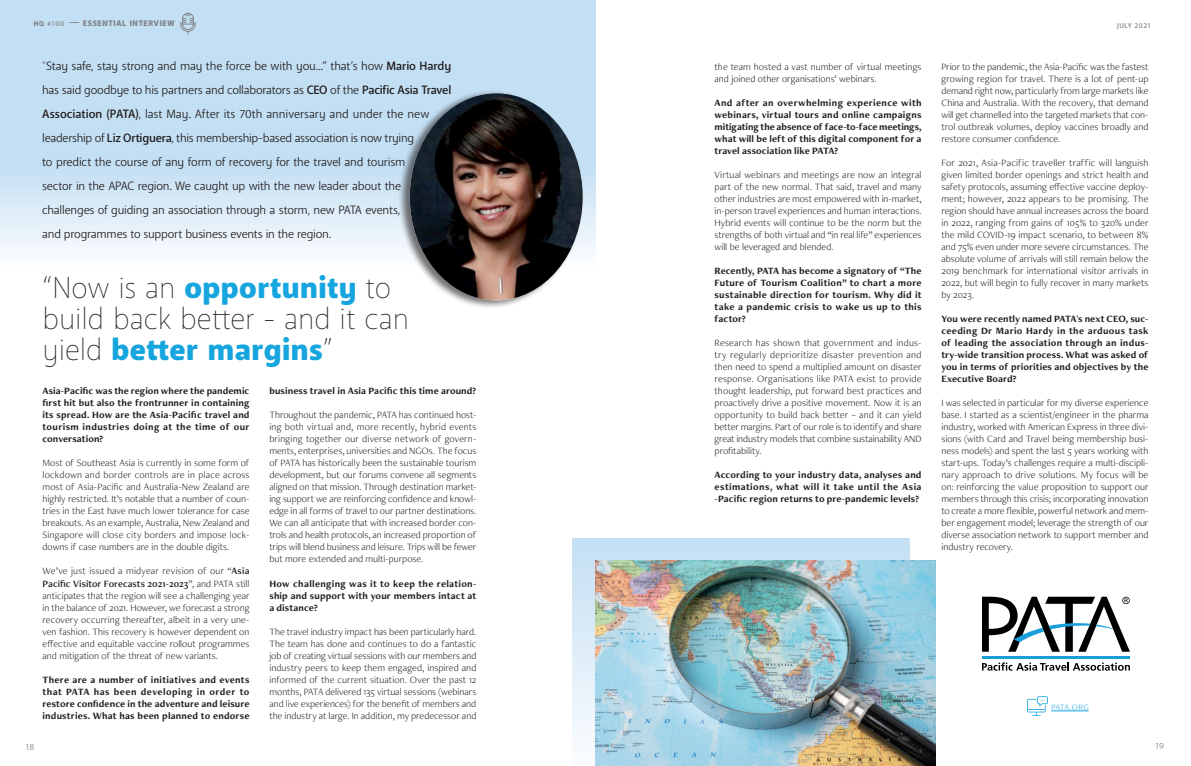
<style>
.page{position:relative;width:1191px;height:766px;background:#fff}
.page>*{position:absolute;margin:0;border:0;box-sizing:border-box;transform-origin:0 0}
.t1{font:100 30px/31px "Anago";color:#231f20}
.t2{font:12px/24px "Anago";letter-spacing:-.02em;color:#231f20}
.t3{font:300 10px/12px "Freight Neo Pro";color:#231f20;text-align:justify}
.t4{font:700 10px/12px "Freight Neo Pro";letter-spacing:.01em;color:#231f20;text-align:justify}
.t5{font:10px "Freight Neo Pro Semi";color:#231f20}
.t6{font:9px "Anago";color:#838489}
.t7{font:300 8.5px "Freight Neo Pro";letter-spacing:-.01em;color:#16a5de}
.t8{font:900 8px "Anago";letter-spacing:.07em;color:#838489}
.t9{font:500 7px "Anago";letter-spacing:.07em;color:#838489}
.s1{font-size:7px}
.s2{font-weight:900}
.s3{font-weight:100}
.s4{font-weight:500}
.s5{font-weight:900;color:#16a5de}
.s6{font-family:"Freight Neo Pro Semi";font-weight:400}
.s7{font-family:"Freight Neo Pro";font-weight:300}
.s8{font-weight:300}
</style>
<div class="page">
<svg style="left:0;top:0;width:595px;height:252px;background:#cae2f4"></svg>
<hr style="left:1051px;top:710px;width:37px;height:1px;background:#16a5de">
<svg style="left:1027px;top:696px;width:21px;height:19px"></svg>
<div style="left:573px;top:538px;width:337px;height:227px;background:linear-gradient(to bottom,#c3dff3,#fbfcfe)"></div>
<div style="left:398px;top:90px;width:185px;height:219px;background:#231f20;opacity:.62"></div>
<img style="left:410px;top:93px;width:173px;height:207px">
<svg style="left:982px;top:662px;width:148px;height:8px"></svg>
<hr style="left:982px;top:656px;width:148px;height:2px;background:#189fda">
<svg style="left:982px;top:596px;width:148px;height:55px"></svg>
<img style="left:595px;top:560px;width:340px;height:205px">
<svg style="left:180px;top:12px;width:16px;height:23px"></svg>
<p class="t8" style="left:68px;top:18px;width:108px"><span class="s1">-</span>ESSENTIAL INTERVIEW</p>
<p class="t9" style="left:34px;top:19px;width:32px"><span class="s2">HQ</span> #100</p>
<p class="t2" style="left:42px;top:54px;width:411px"><span class="s3">“</span>Stay safe, stay strong and may the force be with you...” that’s how <span class="s4">Mario Hardy </span>has said goodbye to his partners and collaborators as <span class="s4">CEO</span> of the <span class="s4">Pacific Asia Travel Association (PATA)</span>, last May. After its 70th anniversary and under the new leadership of <span class="s4">Liz Ortiguera</span>, this membership-based association is now trying<br>to predict the course of any form of recovery for the travel and tourism<br>sector in the APAC region. We caught up with the new leader about the challenges of guiding an association through a storm, new PATA events,<br>and programmes to support business events in the region.</p>
<h1 class="t1" style="left:43px;top:273px;width:368px">“Now is an <span class="s5">opportunity</span> to build back better - and it can yield <span class="s5">better margins</span>”</h1>
<p class="t4" style="left:43px;top:384px;width:208px">Asia-Pacific was the region where the pandemic first hit but also the frontrunner in containing its spread. How are the Asia-Pacific travel and tourism industries doing at the time of our conversation?</p>
<p class="t3" style="left:43px;top:456px;width:208px">Most of Southeast Asia is currently in some form of lockdown and border controls are in place across most of Asia-Pacific and Australia-New Zealand are highly restricted. It’s notable that a number of coun&shy;tries in the East have much lower tolerance for case breakouts. As an example, Australia, New Zealand and Singapore will close city borders and impose lock&shy;downs if case numbers are in the double digits.</p>
<p class="t3" style="left:43px;top:564px;width:208px">We’ve just issued a midyear revision of our “<span class="s6">Asia</span></p>
<p class="t5" style="left:43px;top:576px;width:208px">Pacific Visitor Forecasts 2021-2023<span class="s7">”, and PATA still</span></p>
<p class="t3" style="left:43px;top:588px;width:208px">anticipates that the region will see a challenging year in the balance of 2021. However, we forecast a strong recovery occurring thereafter, albeit in a very une&shy;ven fashion. This recovery is however dependent on effective and equitable vaccine rollout programmes and mitigation of the threat of new variants.</p>
<p class="t4" style="left:43px;top:672px;width:208px">There are a number of initiatives and events that PATA has been developing in order to restore confidence in the adventure and leisure industries. What has been planned to endorse</p>
<p class="t4" style="left:269px;top:384px;width:208px">business travel in Asia Pacific this time around?</p>
<p class="t3" style="left:269px;top:408px;width:208px">Throughout the pandemic, PATA has continued host&shy;ing both virtual and, more recently, hybrid events bringing together our diverse network of govern&shy;ments, enterprises, universities and NGOs. The focus of PATA has historically been the sustainable tourism development, but our forums convene all segments aligned on that mission. Through destination market&shy;ing support we are reinforcing confidence and knowl&shy;edge in all forms of travel to our partner destinations.<br>We can all anticipate that with increased border con&shy;trols and health protocols, an increased proportion of trips will blend business and leisure. Trips will be fewer but more extended and multi-purpose.</p>
<p class="t4" style="left:269px;top:576px;width:208px">How challenging was it to keep the relation&shy;ship and support with your members intact at a distance?</p>
<p class="t3" style="left:269px;top:624px;width:208px">The travel industry impact has been particularly hard.<br>The team has done and continues to do a fantastic job of creating virtual sessions with our members and industry peers to keep them engaged, inspired and informed of the current situation. Over the past 12 months, PATA delivered 135 virtual sessions (webinars and live experiences) for the benefit of members and the industry at large. In addition, my predecessor and</p>
<p class="t3" style="left:714px;top:60px;width:208px">the team hosted a vast number of virtual meetings and joined other organisations’ webinars.</p>
<p class="t4" style="left:714px;top:96px;width:208px">And after an overwhelming experience with webinars, virtual tours and online campaigns mitigating the absence of face-to-face meetings, what will be left of this digital component for a travel association like PATA?</p>
<p class="t3" style="left:714px;top:168px;width:208px">Virtual webinars and meetings are now an integral part of the new normal. That said, travel and many other industries are most empowered with in-market, in-person travel experiences and human interactions.<br>Hybrid events will continue to be the norm but the strengths of both virtual and “in real life” experiences will be leveraged and blended.</p>
<p class="t4" style="left:714px;top:264px;width:208px">Recently, PATA has become a signatory of “The Future of Tourism Coalition” to chart a more sustainable direction for tourism. Why did it take a pandemic crisis to wake us up to this factor?</p>
<p class="t3" style="left:714px;top:336px;width:208px">Research has shown that government and indus&shy;try regularly deprioritize disaster prevention and then need to spend a multiplied amount on disaster response. Organisations like PATA exist to provide thought leadership, put forward best practices and proactively drive a positive movement. Now it is an opportunity to build back better − and it can yield better margins. Part of our role is to identify and share great industry models that combine sustainability AND profitability.</p>
<p class="t4" style="left:714px;top:468px;width:208px">According to your industry data, analyses and estimations, what will it take until the Asia -Pacific region returns to pre-pandemic levels?</p>
<p class="t9" style="left:1117px;top:22px;width:35px">JULY 2021</p>
<p class="t3" style="left:941px;top:60px;width:208px">Prior to the pandemic, the Asia-Pacific was the fastest growing region for travel. There is a lot of pent-up demand right now, particularly from large markets like China and Australia. With the recovery, that demand will get channelled into the targeted markets that con&shy;trol outbreak volumes, deploy vaccines broadly and restore consumer confidence.</p>
<p class="t3" style="left:941px;top:156px;width:208px">For 2021, Asia-Pacific traveller traffic will languish given limited border openings and strict health and safety protocols, assuming effective vaccine deploy&shy;ment; however, 2022 appears to be promising. The region should have annual increases across the board in 2022, ranging from gains of 105% to 320% under the mild COVID-19 impact scenario, to between 8% and 75% even under more severe circumstances. The absolute volume of arrivals will still remain below the 2019 benchmark for international visitor arrivals in 2022, but will begin to fully recover in many markets by 2023.</p>
<p class="t4" style="left:941px;top:312px;width:208px">You were recently named PATA<span class="s8">’</span>s next CEO, suc&shy;ceeding Dr Mario Hardy in the arduous task of leading the association through an indus&shy;try-wide transition process. What was asked of you in terms of priorities and objectives by the Executive Board?</p>
<p class="t3" style="left:941px;top:396px;width:208px">I was selected in particular for my diverse experience base. I started as a scientist/engineer in the pharma industry, worked with American Express in three divi&shy;sions (with Card and Travel being membership busi&shy;ness models) and spent the last 5 years working with start-ups. Today’s challenges require a multi-discipli&shy;nary approach to drive solutions. My focus will be on: reinforcing the value proposition to support our members through this crisis; incorporating innovation to create a more flexible, powerful network and mem&shy;ber engagement model; leverage the strength of our diverse association network to support member and industry recovery.</p>
<p class="t7" style="left:1051px;top:701px;width:39px">PATA.ORG</p>
<p class="t6" style="left:25px;top:740px;width:11px">18</p>
<p class="t6" style="left:1155px;top:740px;width:10px">19</p>
</div>
